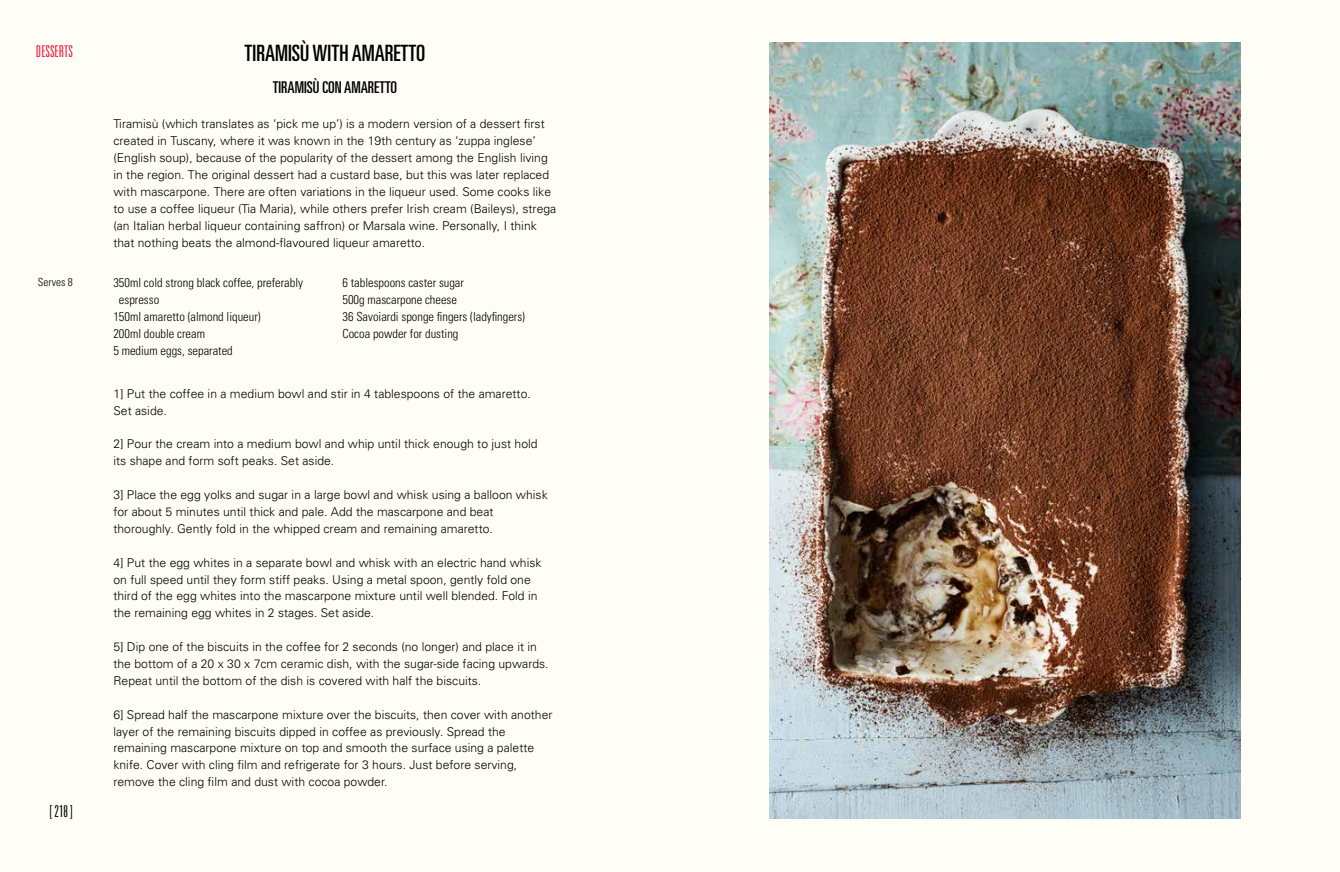
<style>
.page{position:relative;width:1340px;height:872px;background:#fff}
.page>*{position:absolute;margin:0;border:0;box-sizing:border-box;transform-origin:0 0}
.t1{font:ultra-condensed 22.5px "Univers";color:#000}
.t2{font:ultra-condensed 16.25px "Univers";color:#000}
.t3{font:300 ultra-condensed 16.25px "Univers";color:#ed1a3c}
.t4{font:300 ultra-condensed 16.25px "Univers";color:#000}
.t5{font:300 condensed 12.5px/16.9px "Univers";color:#000}
.t6{font:300 12.25px/16.9px "Univers";color:#000}
.t7{font:300 condensed 11.25px "Univers";color:#000}
</style>
<div class="page">
<div style="left:0;top:0;width:1339px;height:872px;background:#fffef6"></div>
<img style="left:769px;top:43px;width:471px;height:776px">
<h2 class="t3" style="left:36px;top:43px;width:39px">DESSERTS</h2>
<h1 class="t1" style="left:245px;top:40px;width:182px">TIRAMISÙ WITH AMARETTO</h1>
<h2 class="t2" style="left:273px;top:78px;width:126px">TIRAMISÙ CON AMARETTO</h2>
<p class="t6" style="left:113px;top:116px;width:444px">Tiramisù (which translates as ‘pick me up’) is a modern version of a dessert first created in Tuscany, where it was known in the 19th century as ‘zuppa inglese’ (English soup), because of the popularity of the dessert among the English living in the region. The original dessert had a custard base, but this was later replaced with mascarpone. There are often variations in the liqueur used. Some cooks like to use a coffee liqueur (Tia Maria), while others prefer Irish cream (Baileys), strega (an Italian herbal liqueur containing saffron) or Marsala wine. Personally, I think that nothing beats the almond-flavoured liqueur amaretto.</p>
<p class="t5" style="left:113px;top:274px;width:191px">350ml cold strong black coffee, preferably</p>
<p class="t5" style="left:119px;top:291px;width:42px">espresso</p>
<p class="t5" style="left:113px;top:308px;width:149px">150ml amaretto (almond liqueur)</p>
<p class="t5" style="left:113px;top:325px;width:93px">200ml double cream</p>
<p class="t5" style="left:113px;top:342px;width:121px">5 medium eggs, separated</p>
<p class="t7" style="left:38px;top:275px;width:36px">Serves 8</p>
<p class="t5" style="left:342px;top:274px;width:184px">6 tablespoons caster sugar<br>500g mascarpone cheese<br>36 Savoiardi sponge fingers (ladyfingers)<br>Cocoa powder for dusting</p>
<h2 class="t4" style="left:50px;top:802px;width:25px">[ 218 ]</h2>
<p class="t6" style="left:113px;top:385px;width:419px">1] Put the coffee in a medium bowl and stir in 4 tablespoons of the amaretto.<br>Set aside.</p>
<p class="t6" style="left:113px;top:436px;width:426px">2] Pour the cream into a medium bowl and whip until thick enough to just hold its shape and form soft peaks. Set aside.</p>
<p class="t6" style="left:113px;top:486px;width:436px">3] Place the egg yolks and sugar in a large bowl and whisk using a balloon whisk for about 5 minutes until thick and pale. Add the mascarpone and beat thoroughly. Gently fold in the whipped cream and remaining amaretto.</p>
<p class="t6" style="left:113px;top:554px;width:430px">4] Put the egg whites in a separate bowl and whisk with an electric hand whisk on full speed until they form stiff peaks. Using a metal spoon, gently fold one third of the egg whites into the mascarpone mixture until well blended. Fold in the remaining egg whites in 2 stages. Set aside.</p>
<p class="t6" style="left:113px;top:638px;width:437px">5] Dip one of the biscuits in the coffee for 2 seconds (no longer) and place it in the bottom of a 20 x 30 x 7cm ceramic dish, with the sugar-side facing upwards.<br>Repeat until the bottom of the dish is covered with half the biscuits.</p>
<p class="t6" style="left:113px;top:706px;width:440px">6] Spread half the mascarpone mixture over the biscuits, then cover with another layer of the remaining biscuits dipped in coffee as previously. Spread the remaining mascarpone mixture on top and smooth the surface using a palette knife. Cover with cling film and refrigerate for 3 hours. Just before serving, remove the cling film and dust with cocoa powder.</p>
</div>
